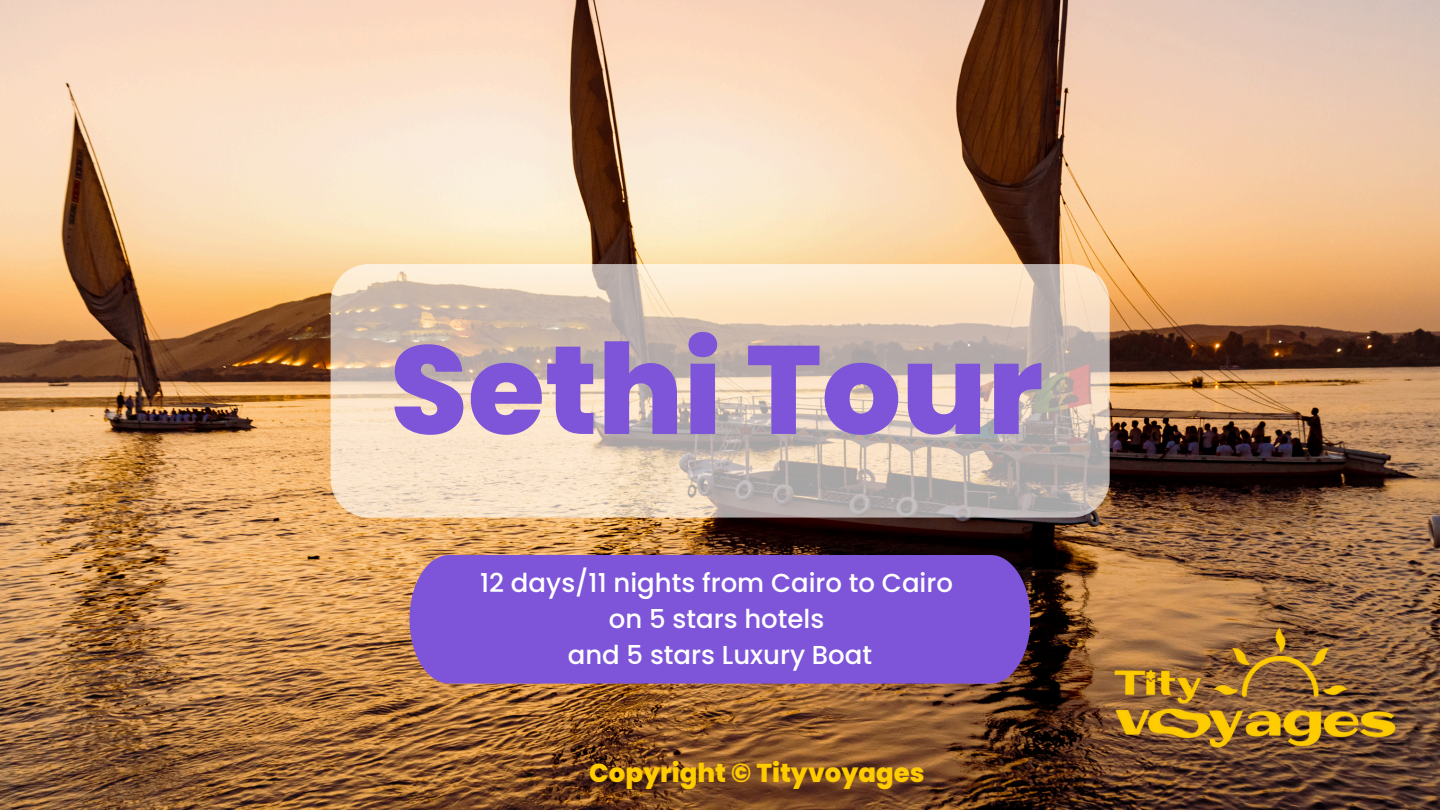
<style>
.page{position:relative;width:1440px;height:810px;background:#fff}
.page>*{position:absolute;margin:0;border:0;box-sizing:border-box;transform-origin:0 0}
.t1{font:800 125.2px "Poppins";color:#7e55d9}
.t2{font:500 26px "Poppins";color:#fff}
.t3{font:800 26px "Poppins";color:#fc0}
</style>
<div class="page">
<img style="left:1px;top:0;width:1439px;height:810px">
<div style="left:410px;top:555px;width:620px;height:129px;background:#7e55d9"></div>
<img style="left:1110px;top:614px;width:291px;height:149px">
<svg style="left:331px;top:264px;width:779px;height:254px;background:#dbc9b8"></svg>
<p class="t1" style="left:390px;top:302px;width:654px">Sethi Tour</p>
<h1 class="t2" style="left:480px;top:564px;width:474px">12 days/11 nights from Cairo to Cairo</h1>
<p class="t2" style="left:609px;top:600px;width:217px">on 5 stars hotels</p>
<p class="t2" style="left:568px;top:636px;width:306px">and 5 stars Luxury Boat</p>
<p class="t3" style="left:589px;top:754px;width:337px">Copyright © Tityvoyages</p>
</div>
